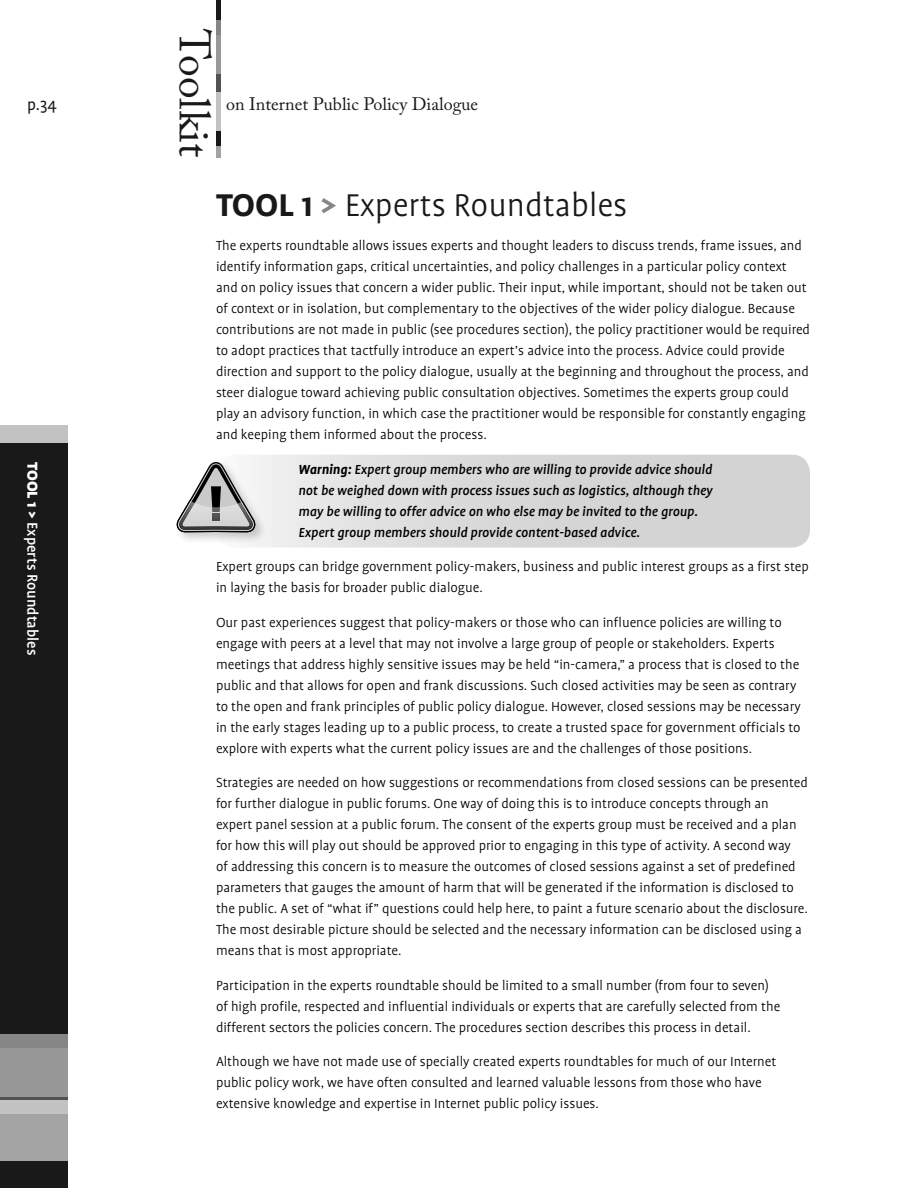
<style>
.page{position:relative;width:918px;height:1188px;background:#fff}
.page>*{position:absolute;margin:0;border:0;box-sizing:border-box;transform-origin:0 0}
.t1{font:43.5px "Adobe Caslon Pro";color:#191919}
.Tool_Heading{font:300 36px "Profile";color:#191919}
.t2{font:18px "Adobe Caslon Pro";color:#191919}
.t3{font:18px "Profile";color:#191919}
.t4{font:500 16.5px "Profile";color:#fff}
.Body_copy{font:300 15px/21px "Profile";color:#000}
.Warning_Copy{font:italic 500 15px/21px "Profile";color:#000}
.s1{font-weight:900}
.s2{font-weight:700}
.s3{font-weight:700;color:#868686}
</style>
<div class="page">
<hr style="left:216px;top:129px;width:4px;height:29px;background:#a4a4a4">
<hr style="left:216px;top:0;width:4px;height:146px;background:#191919">
<hr style="left:216px;top:20px;width:4px;height:29px;background:#868686">
<hr style="left:216px;top:35px;width:4px;height:42px;background:#989898">
<hr style="left:216px;top:74px;width:4px;height:38px;background:#525252">
<hr style="left:216px;top:92px;width:4px;height:39px;background:#c2c2c2">
<div style="left:0;top:441px;width:68px;height:747px;background:#191919"></div>
<svg style="left:0;top:1097px;width:68px;height:4px"></svg>
<div style="left:0;top:1101px;width:68px;height:17px;background:#c2c2c2"></div>
<div style="left:0;top:426px;width:68px;height:17px;background:#c2c2c2"></div>
<div style="left:0;top:1114px;width:68px;height:47px;background:#a4a4a4"></div>
<div style="left:0;top:1035px;width:68px;height:26px;background:#868686"></div>
<div style="left:0;top:1048px;width:68px;height:49px;background:#989898"></div>
<svg style="left:249px;top:455px;width:561px;height:93px;background:#dadada"></svg>
<div style="left:177px;top:462px;width:91px;height:83px;background:#000;opacity:.2"></div>
<svg style="left:177px;top:462px;width:78px;height:70px"></svg>
<p class="t1" style="left:220px;top:29px;width:130px;rotate:90deg">Toolkit</p>
<p class="t3" style="left:27px;top:95px;width:31px">p.34</p>
<p class="t2" style="left:226px;top:93px;width:253px">on Internet Public Policy Dialogue</p>
<p class="t4" style="left:41px;top:462px;width:195px;rotate:90deg"><span class="s1">TOOL 1 &gt;</span> Experts Roundtables</p>
<p class="Tool_Heading" style="left:216px;top:187px;width:413px"><span class="s2">TOOL 1</span> <span class="s3">&gt;</span> Experts Roundtables</p>
<p class="Body_copy" style="left:216px;top:235px;width:596px">The experts roundtable allows issues experts and thought leaders to discuss trends, frame issues, and identify information gaps, critical uncertainties, and policy challenges in a particular policy context and on policy issues that concern a wider public. Their input, while important, should not be taken out of context or in isolation, but complementary to the objectives of the wider policy dialogue. Because contributions are not made in public (see procedures section), the policy practitioner would be required to adopt practices that tactfully introduce an expert’s advice into the process. Advice could provide direction and support to the policy dialogue, usually at the beginning and throughout the process, and steer dialogue toward achieving public consultation objectives. Sometimes the experts group could play an advisory function, in which case the practitioner would be responsible for constantly engaging and keeping them informed about the process.</p>
<p class="Warning_Copy" style="left:298px;top:459px;width:416px"><span class="s2">Warning:</span> Expert group members who are willing to provide advice should not be weighed down with process issues such as logistics, although they may be willing to offer advice on who else may be invited to the group.<br>Expert group members should provide content-based advice.</p>
<p class="Body_copy" style="left:216px;top:556px;width:594px">Expert groups can bridge government policy-makers, business and public interest groups as a first step in laying the basis for broader public dialogue.</p>
<p class="Body_copy" style="left:216px;top:612px;width:586px">Our past experiences suggest that policy-makers or those who can influence policies are willing to engage with peers at a level that may not involve a large group of people or stakeholders. Experts meetings that address highly sensitive issues may be held “in-camera,” a process that is closed to the public and that allows for open and frank discussions. Such closed activities may be seen as contrary to the open and frank principles of public policy dialogue. However, closed sessions may be necessary in the early stages leading up to a public process, to create a trusted space for government officials to explore with experts what the current policy issues are and the challenges of those positions.</p>
<p class="Body_copy" style="left:216px;top:772px;width:593px">Strategies are needed on how suggestions or recommendations from closed sessions can be presented for further dialogue in public forums. One way of doing this is to introduce concepts through an expert panel session at a public forum. The consent of the experts group must be received and a plan for how this will play out should be approved prior to engaging in this type of activity. A second way<br>of addressing this concern is to measure the outcomes of closed sessions against a set of predefined parameters that gauges the amount of harm that will be generated if the information is disclosed to the public. A set of “what if” questions could help here, to paint a future scenario about the disclosure.<br>The most desirable picture should be selected and the necessary information can be disclosed using a means that is most appropriate.</p>
<p class="Body_copy" style="left:216px;top:975px;width:566px">Participation in the experts roundtable should be limited to a small number (from four to seven) of high profile, respected and influential individuals or experts that are carefully selected from the different sectors the policies concern. The procedures section describes this process in detail.</p>
<p class="Body_copy" style="left:216px;top:1051px;width:562px">Although we have not made use of specially created experts roundtables for much of our Internet public policy work, we have often consulted and learned valuable lessons from those who have extensive knowledge and expertise in Internet public policy issues.</p>
</div>
